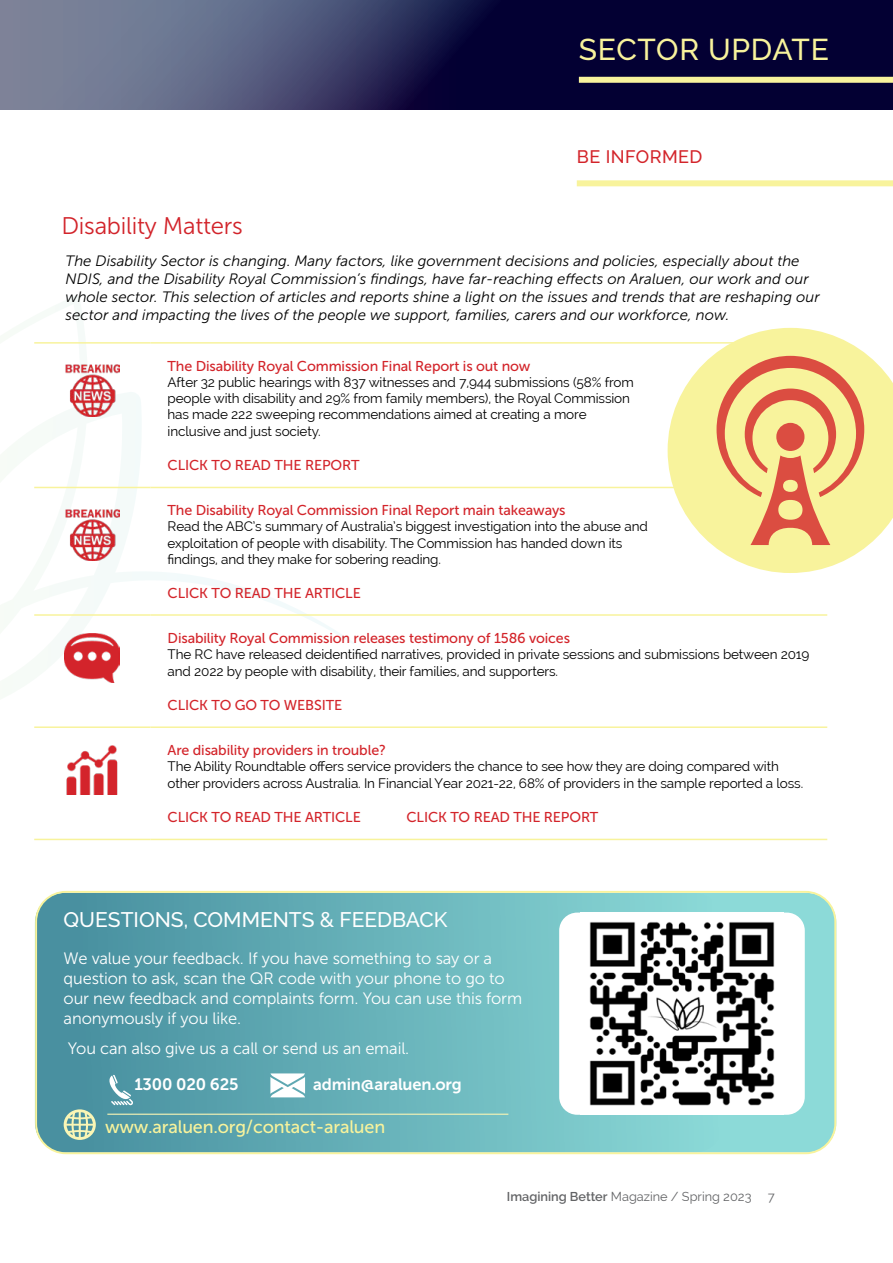
<style>
.page{position:relative;width:893px;height:1263px;background:#fff}
.page>*{position:absolute;margin:0;border:0;box-sizing:border-box;transform-origin:0 0}
.t1{font:500 30px "Raleway";letter-spacing:.025em;color:#f8f39c}
.t2{font:24px "Museo Sans 300";letter-spacing:-.01em;color:#d2232a}
.t3{font:500 21px "Raleway";color:#fff}
.t4{font:18px "Museo Sans 500";letter-spacing:-.01em;color:#f8f39c}
.t5{font:500 18px "Raleway";letter-spacing:.025em;color:#d3242a}
.t6{font:16.5px/19.8px "Museo Sans 300";letter-spacing:-.01em;color:#fff}
.t7{font:16.5px "Museo Sans 700";letter-spacing:-.01em;color:#fff}
.t8{font:italic 15px/18px "Museo Sans 300";color:#000}
.t9{font:14.25px "Museo Sans 500";letter-spacing:-.01em;color:#d3242a}
.t10{font:13.5px/16.5px "Raleway";letter-spacing:-.01em;color:#000}
.t11{font:12.75px "Raleway";color:#636466}
.s1{font-weight:600}
</style>
<div class="page">
<svg style="left:34px;top:394px;width:88px;height:289px"></svg>
<div style="left:0;top:0;width:893px;height:109px;background:#030033"></div>
<svg style="left:0;top:0;width:667px;height:110px"></svg>
<div style="left:35px;top:893px;width:801px;height:259px;background:#8cdad8;border-radius:30px"></div>
<div style="left:35px;top:893px;width:690px;height:259px;background:linear-gradient(to right,#458c9d,#8bdad8);border-radius:30px"></div>
<svg style="left:64px;top:1109px;width:32px;height:31px"></svg>
<hr style="left:107px;top:1114px;width:401px;height:1px;background:#f9f5b4">
<div style="left:577px;top:180px;width:316px;height:6px;background:#f8f39c"></div>
<div style="left:579px;top:77px;width:314px;height:6px;background:#f8f39c"></div>
<hr style="left:151px;top:342px;width:676px;height:2px;background:#f8f39c">
<hr style="left:151px;top:487px;width:676px;height:1px;background:#f8f39c">
<hr style="left:151px;top:614px;width:676px;height:2px;background:#f8f39c">
<hr style="left:151px;top:839px;width:676px;height:1px;background:#f8f39c">
<hr style="left:34px;top:342px;width:117px;height:2px;background:#f8f39c">
<hr style="left:34px;top:487px;width:117px;height:1px;background:#f8f39c">
<hr style="left:34px;top:614px;width:117px;height:2px;background:#f8f39c">
<hr style="left:34px;top:839px;width:117px;height:1px;background:#f8f39c">
<hr style="left:34px;top:726px;width:117px;height:2px;background:#f8f39c">
<hr style="left:151px;top:726px;width:676px;height:2px;background:#f8f39c">
<img style="left:65px;top:364px;width:55px;height:52px">
<img style="left:65px;top:506px;width:55px;height:55px">
<img style="left:65px;top:634px;width:55px;height:48px">
<img style="left:66px;top:746px;width:52px;height:48px">
<svg style="left:107px;top:1075px;width:26px;height:30px"></svg>
<svg style="left:270px;top:1073px;width:35px;height:24px"></svg>
<svg style="left:668px;top:328px;width:225px;height:245px;fill:#f8f39c"></svg>
<svg style="left:716px;top:356px;width:148px;height:189px;background:#efc080"></svg>
<div style="left:35px;top:891px;width:801px;height:263px;border:2px solid #f8f39c;border-radius:30px"></div>
<div style="left:559px;top:912px;width:246px;height:203px;background:#fff;border-radius:18px"></div>
<img style="left:589px;top:922px;width:186px;height:184px">
<h1 class="t1" style="left:579px;top:32px;width:251px">SECTOR UPDATE</h1>
<h2 class="t2" style="left:61px;top:213px;width:183px">Disability Matters</h2>
<h3 class="t5" style="left:577px;top:147px;width:127px">BE INFORMED</h3>
<p class="t8" style="left:66px;top:251px;width:755px">The Disability Sector is changing. Many factors, like government decisions and policies, especially about the NDIS, and the Disability Royal Commission’s findings, have far-reaching effects on Araluen, our work and our whole sector. This selection of articles and reports shine a light on the issues and trends that are reshaping our sector and impacting the lives of the people we support, families, carers and our workforce, now.</p>
<p class="t9" style="left:168px;top:358px;width:364px">The Disability Royal Commission Final Report is out now</p>
<p class="t10" style="left:168px;top:374px;width:468px">After 32 public hearings with 837 witnesses and 7,944 submissions (58% from people with disability and 29% from family members), the Royal Commission has made 222 sweeping recommendations aimed at creating a more inclusive and just society.</p>
<p class="t9" style="left:168px;top:458px;width:193px">CLICK TO READ THE REPORT</p>
<p class="t9" style="left:168px;top:502px;width:399px">The Disability Royal Commission Final Report main takeaways</p>
<p class="t10" style="left:168px;top:518px;width:482px">Read the ABC’s summary of Australia’s biggest investigation into the abuse and exploitation of people with disability. The Commission has handed down its findings, and they make for sobering reading.</p>
<p class="t9" style="left:168px;top:585px;width:195px">CLICK TO READ THE ARTICLE</p>
<p class="t9" style="left:168px;top:630px;width:404px">Disability Royal Commission releases testimony of 1586 voices</p>
<p class="t10" style="left:168px;top:645px;width:643px;line-height:17.1px">The RC have released deidentified narratives, provided in private sessions and submissions between 2019 and 2022 by people with disability, their families, and supporters.</p>
<p class="t9" style="left:168px;top:697px;width:176px">CLICK TO GO TO WEBSITE</p>
<p class="t9" style="left:168px;top:742px;width:220px">Are disability providers in trouble?</p>
<p class="t10" style="left:168px;top:758px;width:637px;line-height:17.1px">The Ability Roundtable offers service providers the chance to see how they are doing compared with other providers across Australia. In Financial Year 2021-22, 68% of providers in the sample reported a loss.</p>
<p class="t9" style="left:168px;top:810px;width:195px">CLICK TO READ THE ARTICLE</p>
<p class="t9" style="left:406px;top:810px;width:193px">CLICK TO READ THE REPORT</p>
<h3 class="t3" style="left:64px;top:907px;width:385px">QUESTIONS, COMMENTS &amp; FEEDBACK</h3>
<p class="t6" style="left:64px;top:949px;width:460px">We value your feedback. If you have something to say or a question to ask, scan the QR code with your phone to go to our new feedback and complaints form. You can use this form anonymously if you like.</p>
<p class="t6" style="left:68px;top:1038px;width:343px">You can also give us a call or send us an email.</p>
<p class="t7" style="left:134px;top:1075px;width:106px">1300 020 625</p>
<p class="t7" style="left:313px;top:1075px;width:150px">admin@araluen.org</p>
<h3 class="t4" style="left:105px;top:1117px;width:282px">www.araluen.org/contact-araluen</h3>
<p class="t11" style="left:507px;top:1189px;width:246px"><span class="s1">Imagining Better</span> Magazine / Spring 2023</p>
<p class="t11" style="left:768px;top:1189px;width:9px">7</p>
</div>
